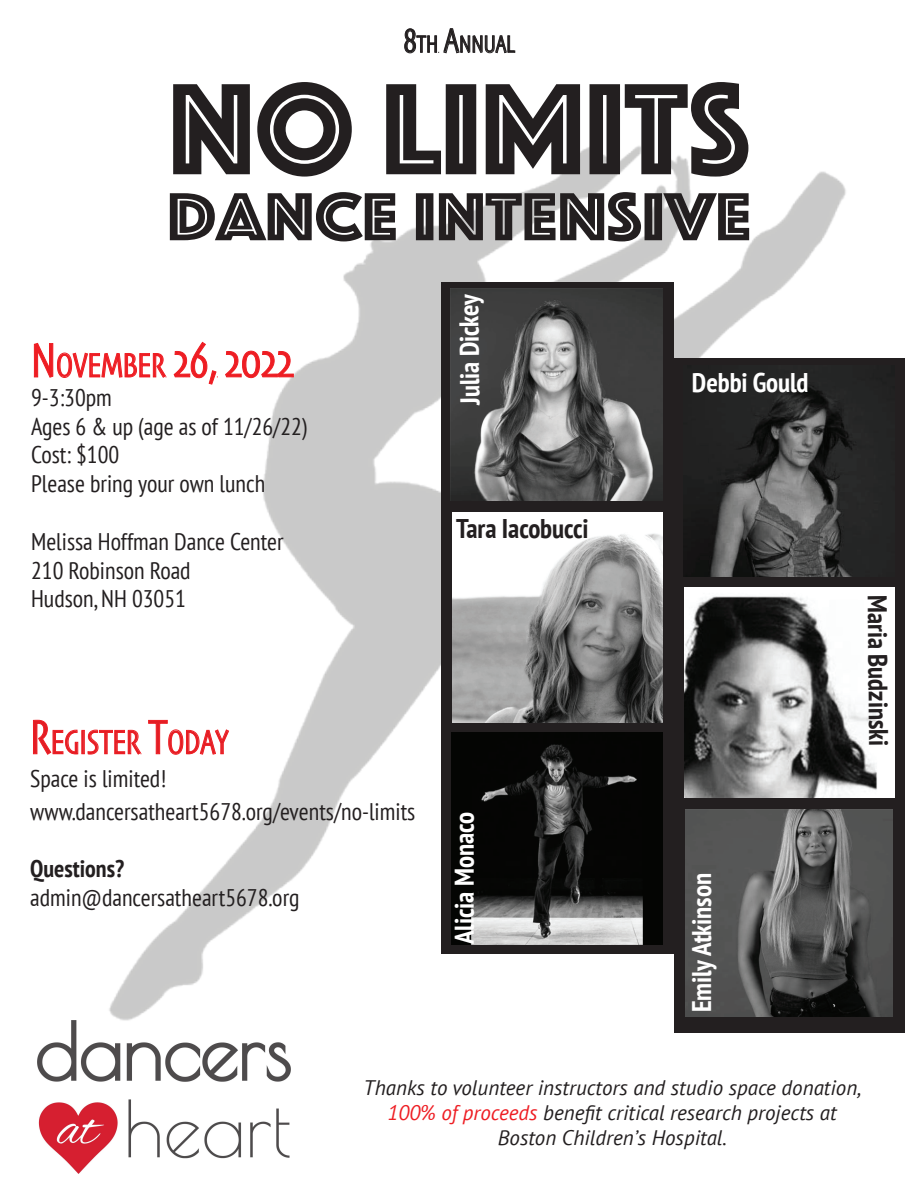
<style>
.page{position:relative;width:918px;height:1188px;background:#fff}
.page>*{position:absolute;margin:0;border:0;box-sizing:border-box;transform-origin:0 0}
.t1{font:135px "Phosphate Inline";color:#231f20}
.t2{font:70.5px "Phosphate Inline";color:#231f20;scale:1.1 1}
.t3{font:51px "Skia";color:#ee1d23}
.t4{font:35.7px "Skia";color:#e21e25}
.t5{font:700 condensed 27px "PT Sans";letter-spacing:-.005em;color:#fff}
.t6{font:700 condensed 27px "PT Sans";letter-spacing:-.005em;color:#231f20}
.t7{font:25.2px "Skia";color:#231f20}
.t8{font:condensed 24px/28.8px "PT Sans";color:#231f20}
.t9{font:700 condensed 24px "PT Sans";color:#231f20}
.t10{font:italic 21px/25.2px "PT Sans";color:#231f20;text-align:center}
.s1{font-size:36px}
.s2{font-size:35.7px}
.s3{font-size:51px}
.s4{color:#ee1d23}
</style>
<div class="page">
<img style="left:38px;top:1059px;width:252px;height:114px">
<img style="left:33px;top:143px;width:872px;height:916px">
<svg style="left:33px;top:720px;width:108px;height:35px"></svg>
<svg style="left:148px;top:720px;width:81px;height:35px"></svg>
<svg style="left:34px;top:343px;width:132px;height:35px"></svg>
<svg style="left:174px;top:342px;width:44px;height:43px"></svg>
<svg style="left:225px;top:351px;width:69px;height:27px"></svg>
<svg style="left:404px;top:28px;width:111px;height:25px"></svg>
<div style="left:674px;top:583px;width:230px;height:225px;background:#231f20"></div>
<div style="left:441px;top:504px;width:233px;height:225px;background:#231f20"></div>
<div style="left:441px;top:729px;width:233px;height:225px;background:#231f20"></div>
<div style="left:674px;top:358px;width:230px;height:225px;background:#231f20"></div>
<img style="left:452px;top:513px;width:210px;height:210px">
<div style="left:674px;top:808px;width:230px;height:225px;background:#231f20"></div>
<div style="left:441px;top:282px;width:233px;height:225px;background:#231f20"></div>
<img style="left:452px;top:733px;width:211px;height:211px">
<img style="left:683px;top:383px;width:182px;height:194px">
<img style="left:686px;top:809px;width:207px;height:207px">
<img style="left:451px;top:288px;width:211px;height:212px">
<img style="left:684px;top:588px;width:210px;height:210px">
<p class="t7" style="left:403px;top:29px;width:113px"><span class="s1">8</span>TH <span class="s1">A</span>NNUAL</p>
<h1 class="t1" style="left:168px;top:33px;width:583px">NO LIMITS</h1>
<h2 class="t2" style="left:167px;top:167px;width:532px">DANCE INTENSIVE</h2>
<h3 class="t3" style="left:31px;top:330px;width:263px">N<span class="s2">OVEMBER</span> 26, 2022</h3>
<p class="t8" style="left:31px;top:382px;width:278px">9-3:30pm<br>Ages 6 &amp; up (age as of 11/26/22)<br>Cost: $100<br>Please bring your own lunch</p>
<p class="t8" style="left:31px;top:526px;width:254px">Melissa Hoffman Dance Center<br>210 Robinson Road<br>Hudson, NH 03051</p>
<p class="t5" style="left:452px;top:405px;width:113px;rotate:-91deg">Julia Dickey</p>
<p class="t6" style="left:456px;top:510px;width:134px">Tara Iacobucci</p>
<h3 class="t4" style="left:30px;top:721px;width:200px"><span class="s3">R</span>EGISTER <span class="s3">T</span>ODAY</h3>
<p class="t8" style="left:30px;top:761px;width:387px;line-height:33px">Space is limited! www.dancersatheart5678.org/events/no-limits</p>
<p class="t9" style="left:30px;top:853px;width:96px">Questions?</p>
<p class="t8" style="left:30px;top:883px;width:271px">admin@dancersatheart5678.org</p>
<p class="t5" style="left:446px;top:944px;width:133px;rotate:-90deg">Alicia Monaco</p>
<p class="t5" style="left:692px;top:365px;width:118px">Debbi Gould</p>
<p class="t5" style="left:684px;top:1012px;width:141px;rotate:-90deg">Emily Atkinson</p>
<p class="t6" style="left:890px;top:553px;width:146px;rotate:89deg">Alana Rochford</p>
<p class="t6" style="left:895px;top:595px;width:153px;rotate:89deg">Maria Budzinski</p>
<p class="t10" style="left:364px;top:1074px;width:499px">Thanks to volunteer instructors and studio space donation,<br><span class="s4">100% of proceeds</span> benefit critical research projects at<br>Boston Children’s Hospital.</p>
</div>
